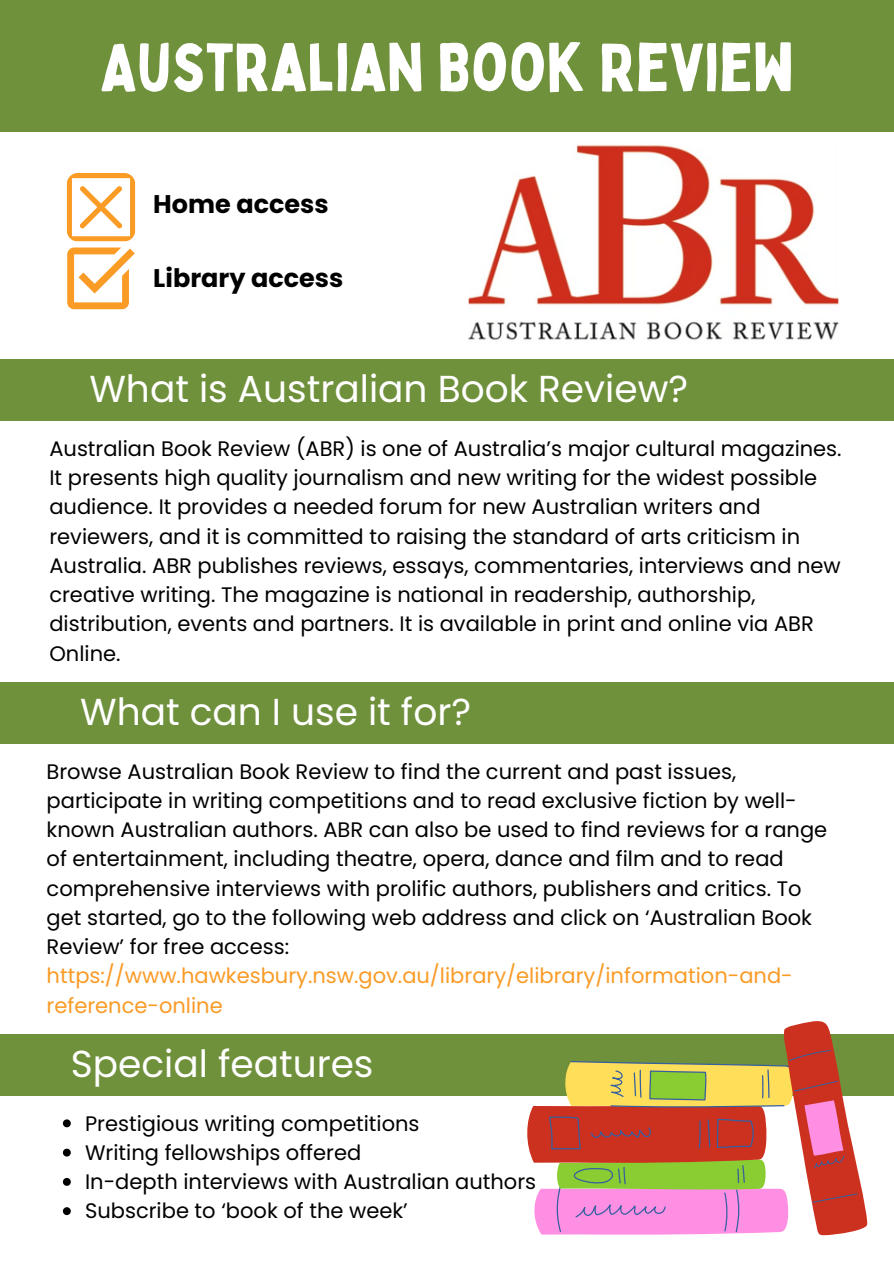
<style>
.page{position:relative;width:894px;height:1264px;background:#fff}
.page>*{position:absolute;margin:0;border:0;box-sizing:border-box;transform-origin:0 0}
.t1{font:66.6px "Bobby Jones";color:#fff}
.t2{font:37.5px "Poppins";color:#fff}
.t3{font:700 25.5px "Poppins";color:#000}
.t4{font:21px/29.2px "Poppins";color:#000}
.s1{color:#fa9b26}
</style>
<div class="page">
<img style="left:468px;top:145px;width:371px;height:195px">
<div style="left:0;top:0;width:893px;height:132px;background:#70913c"></div>
<div style="left:0;top:359px;width:893px;height:61px;background:#70913c"></div>
<div style="left:0;top:682px;width:893px;height:61px;background:#70913c"></div>
<div style="left:0;top:1034px;width:893px;height:61px;background:#70913c"></div>
<svg style="left:67px;top:247px;width:68px;height:62px"></svg>
<svg style="left:67px;top:173px;width:68px;height:68px"></svg>
<svg style="left:524px;top:1021px;width:345px;height:214px"></svg>
<svg style="left:63px;top:1119px;width:8px;height:8px"></svg>
<svg style="left:63px;top:1148px;width:8px;height:8px"></svg>
<svg style="left:63px;top:1178px;width:8px;height:7px"></svg>
<svg style="left:63px;top:1207px;width:8px;height:7px"></svg>
<p class="t1" style="left:100px;top:25px;width:694px">AUSTRALIAN BOOK REVIEW</p>
<p class="t3" style="left:153px;top:186px;width:177px">Home access</p>
<h2 class="t3" style="left:153px;top:261px;width:191px">Library access</h2>
<p class="t2" style="left:89px;top:362px;width:600px">What is Australian Book Review?</p>
<p class="t4" style="left:49px;top:434px;width:793px">Australian Book Review (ABR) is one of Australia’s major cultural magazines.<br>It presents high quality journalism and new writing for the widest possible audience. It provides a needed forum for new Australian writers and reviewers, and it is committed to raising the standard of arts criticism in Australia. ABR publishes reviews, essays, commentaries, interviews and new creative writing. The magazine is national in readership, authorship, distribution, events and partners. It is available in print and online via ABR Online.</p>
<h3 class="t2" style="left:80px;top:686px;width:392px">What can I use it for?</h3>
<h2 class="t4" style="left:47px;top:756px;width:782px">Browse Australian Book Review to find the current and past issues, participate in writing competitions and to read exclusive fiction by well&shy;known Australian authors. ABR can also be used to find reviews for a range of entertainment, including theatre, opera, dance and film and to read comprehensive interviews with prolific authors, publishers and critics. To get started, go to the following web address and click on ‘Australian Book Review’ for free access: <span class="s1">https://www.hawkesbury.nsw.gov.au/library/elibrary/information-and&shy;reference-online</span></h2>
<h3 class="t2" style="left:71px;top:1037px;width:304px">Special features</h3>
<p class="t4" style="left:85px;top:1108px;width:336px">Prestigious writing competitions</p>
<p class="t4" style="left:85px;top:1137px;width:277px">Writing fellowships offered</p>
<h2 class="t4" style="left:85px;top:1167px;width:452px">In-depth interviews with Australian authors</h2>
<p class="t4" style="left:85px;top:1196px;width:324px">Subscribe to ‘book of the week’</p>
</div>
